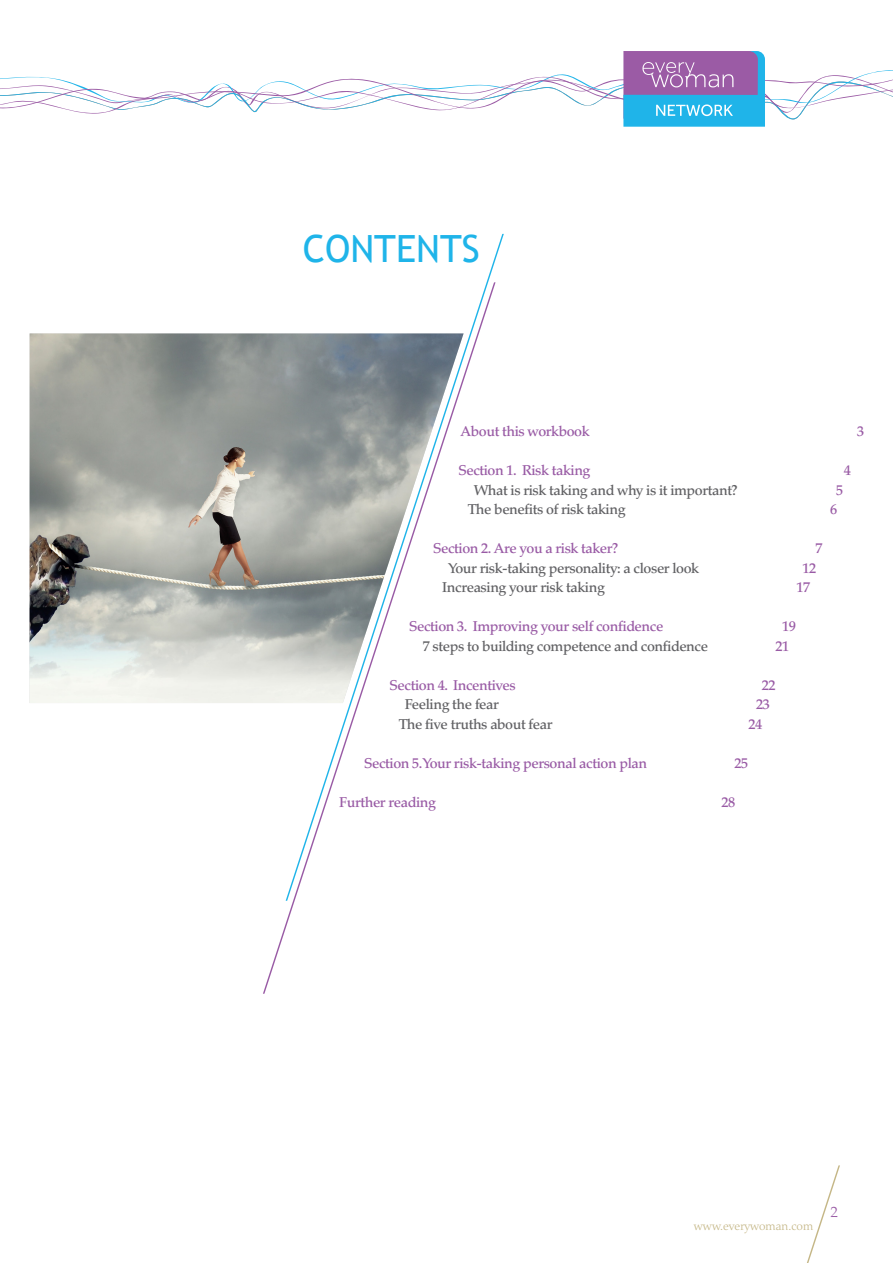
<style>
.page{position:relative;width:893px;height:1263px;background:#fff}
.page>*{position:absolute;margin:0;border:0;box-sizing:border-box;transform-origin:0 0}
.TITLE_01{font:37.5px "Trebuchet MS";color:#1fb4e9}
.t1{font:300 15px "Palatino";color:#995ba5}
.Index_2{font:500 14.25px "Palatino";letter-spacing:-.03em;color:#616164}
.Index_1{font:500 14.25px "Palatino";letter-spacing:-.03em;color:#995ba5}
.Index_2-2{font:500 14.25px "Palatino";letter-spacing:-.03em;color:#995ba5}
.t2{font:300 12px "Palatino";color:#c5b787}
</style>
<div class="page">
<svg style="left:0;top:51px;width:893px;height:76px"></svg>
<svg style="left:807px;top:1165px;width:33px;height:98px"></svg>
<svg style="left:263px;top:281px;width:233px;height:713px"></svg>
<img style="left:30px;top:333px;width:434px;height:370px">
<p class="TITLE_01" style="left:303px;top:226px;width:179px">CONTENTS</p>
<p class="Index_2-2" style="left:461px;top:423px;width:131px">About this workbook</p>
<p class="Index_2-2" style="left:857px;top:423px;width:9px">3</p>
<p class="Index_2-2" style="left:458px;top:462px;width:134px">Section 1. Risk taking</p>
<p class="Index_2-2" style="left:844px;top:462px;width:9px">4</p>
<p class="Index_2" style="left:474px;top:481px;width:266px">What is risk taking and why is it important?</p>
<p class="Index_2-2" style="left:836px;top:481px;width:9px">5</p>
<p class="Index_2" style="left:468px;top:501px;width:159px">The benefits of risk taking</p>
<p class="Index_2-2" style="left:830px;top:501px;width:9px">6</p>
<p class="Index_1" style="left:433px;top:540px;width:187px">Section 2. Are you a risk taker?</p>
<p class="Index_1" style="left:816px;top:540px;width:9px">7</p>
<p class="Index_2" style="left:448px;top:559px;width:252px">Your risk-taking personality: a closer look</p>
<p class="Index_2-2" style="left:802px;top:559px;width:15px">12</p>
<p class="Index_2" style="left:442px;top:579px;width:164px">Increasing your risk taking</p>
<p class="Index_2-2" style="left:796px;top:579px;width:15px">17</p>
<p class="Index_1" style="left:409px;top:618px;width:256px">Section 3. Improving your self confidence</p>
<p class="Index_1" style="left:782px;top:618px;width:15px">19</p>
<p class="Index_2" style="left:423px;top:637px;width:287px">7 steps to building competence and confidence</p>
<p class="Index_2-2" style="left:775px;top:637px;width:15px">21</p>
<p class="Index_1" style="left:390px;top:676px;width:128px">Section 4. Incentives</p>
<p class="Index_1" style="left:762px;top:676px;width:15px">22</p>
<p class="Index_2" style="left:405px;top:696px;width:96px">Feeling the fear</p>
<p class="Index_2-2" style="left:756px;top:696px;width:15px">23</p>
<p class="Index_2" style="left:399px;top:715px;width:155px">The five truths about fear</p>
<p class="Index_2-2" style="left:748px;top:715px;width:15px">24</p>
<p class="Index_1" style="left:364px;top:754px;width:285px">Section 5. Your risk-taking personal action plan</p>
<p class="Index_1" style="left:734px;top:754px;width:15px">25</p>
<p class="Index_2-2" style="left:339px;top:793px;width:98px">Further reading</p>
<p class="Index_2-2" style="left:721px;top:793px;width:15px">28</p>
<p class="t2" style="left:694px;top:1219px;width:121px">www.everywoman.com</p>
<p class="t1" style="left:831px;top:1203px;width:9px">2</p>
</div>
